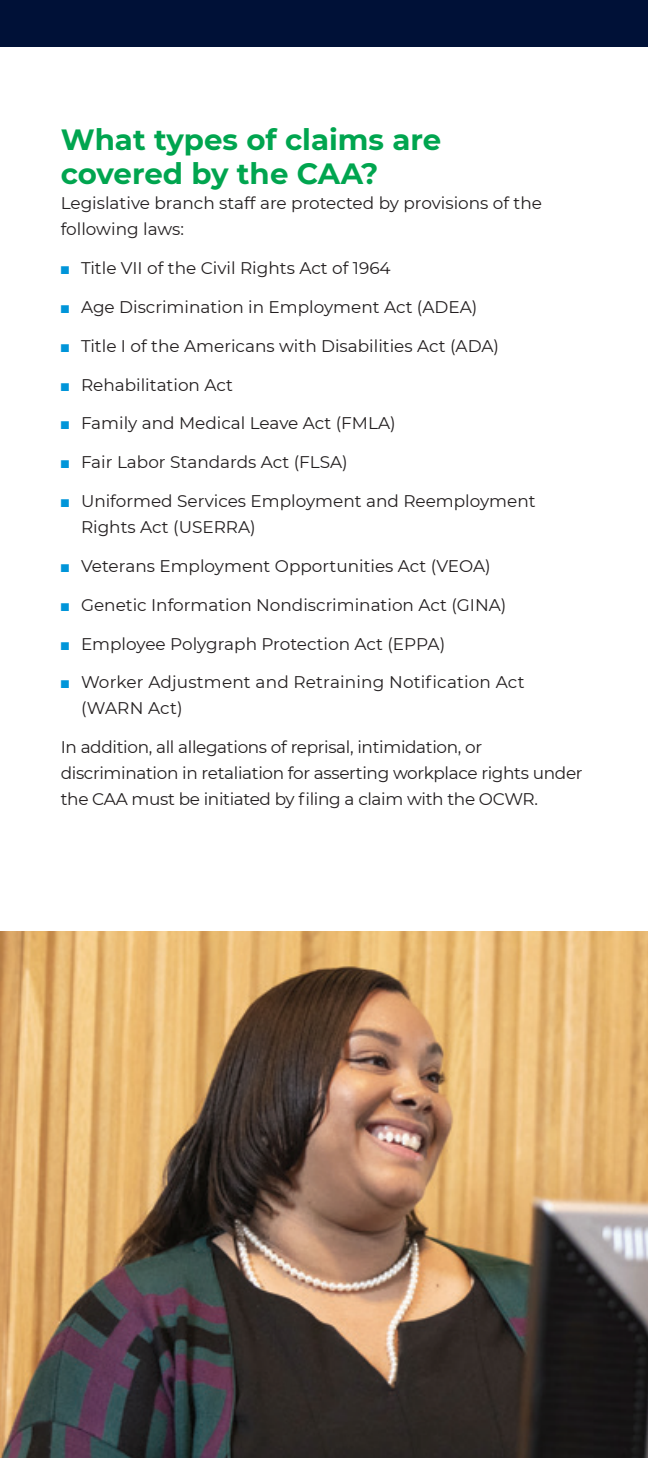
<style>
.page{position:relative;width:648px;height:1458px;background:#fff}
.page>*{position:absolute;margin:0;border:0;box-sizing:border-box;transform-origin:0 0}
.t1{font:700 29.25px/33.8px "Montserrat";color:#00a54f}
.t2{font:16.88px/25.9px "Montserrat";color:#231f20}
.t3{font:16.88px/25.9px "Montserrat";letter-spacing:-.02em;color:#231f20}
.s1{color:#0095d9}
</style>
<div class="page">
<img style="left:0;top:932px;width:648px;height:526px">
<div style="left:0;top:0;width:648px;height:46px;background:#001137"></div>
<h2 class="t1" style="left:61px;top:121px;width:382px">What types of claims are covered by the CAA?</h2>
<p class="t2" style="left:61px;top:190px;width:483px">Legislative branch staff are protected by provisions of the following laws:</p>
<p class="t2" style="left:61px;top:255px;width:332px"><span class="s1">■</span> Title VII of the Civil Rights Act of 1964</p>
<p class="t2" style="left:61px;top:293px;width:418px"><span class="s1">■</span> Age Discrimination in Employment Act (ADEA)</p>
<p class="t2" style="left:61px;top:332px;width:440px"><span class="s1">■</span> Title I of the Americans with Disabilities Act (ADA)</p>
<p class="t2" style="left:61px;top:371px;width:174px"><span class="s1">■</span> Rehabilitation Act</p>
<p class="t2" style="left:61px;top:410px;width:336px"><span class="s1">■</span> Family and Medical Leave Act (FMLA)</p>
<p class="t2" style="left:61px;top:449px;width:289px"><span class="s1">■</span> Fair Labor Standards Act (FLSA)</p>
<p class="t2" style="left:81px;top:488px;width:456px;text-indent:-20px"><span class="s1">■</span> Uniformed Services Employment and Reemployment<br>Rights Act (USERRA)</p>
<p class="t2" style="left:61px;top:552px;width:432px"><span class="s1">■</span> Veterans Employment Opportunities Act (VEOA)</p>
<p class="t2" style="left:61px;top:591px;width:447px"><span class="s1">■</span> Genetic Information Nondiscrimination Act (GINA)</p>
<p class="t2" style="left:61px;top:630px;width:386px"><span class="s1">■</span> Employee Polygraph Protection Act (EPPA)</p>
<p class="t2" style="left:81px;top:669px;width:445px;text-indent:-20px"><span class="s1">■</span> Worker Adjustment and Retraining Notification Act (WARN Act)</p>
<p class="t3" style="left:61px;top:734px;width:523px">In addition, all allegations of reprisal, intimidation, or discrimination in retaliation for asserting workplace rights under the CAA must be initiated by filing a claim with the OCWR.</p>
</div>
